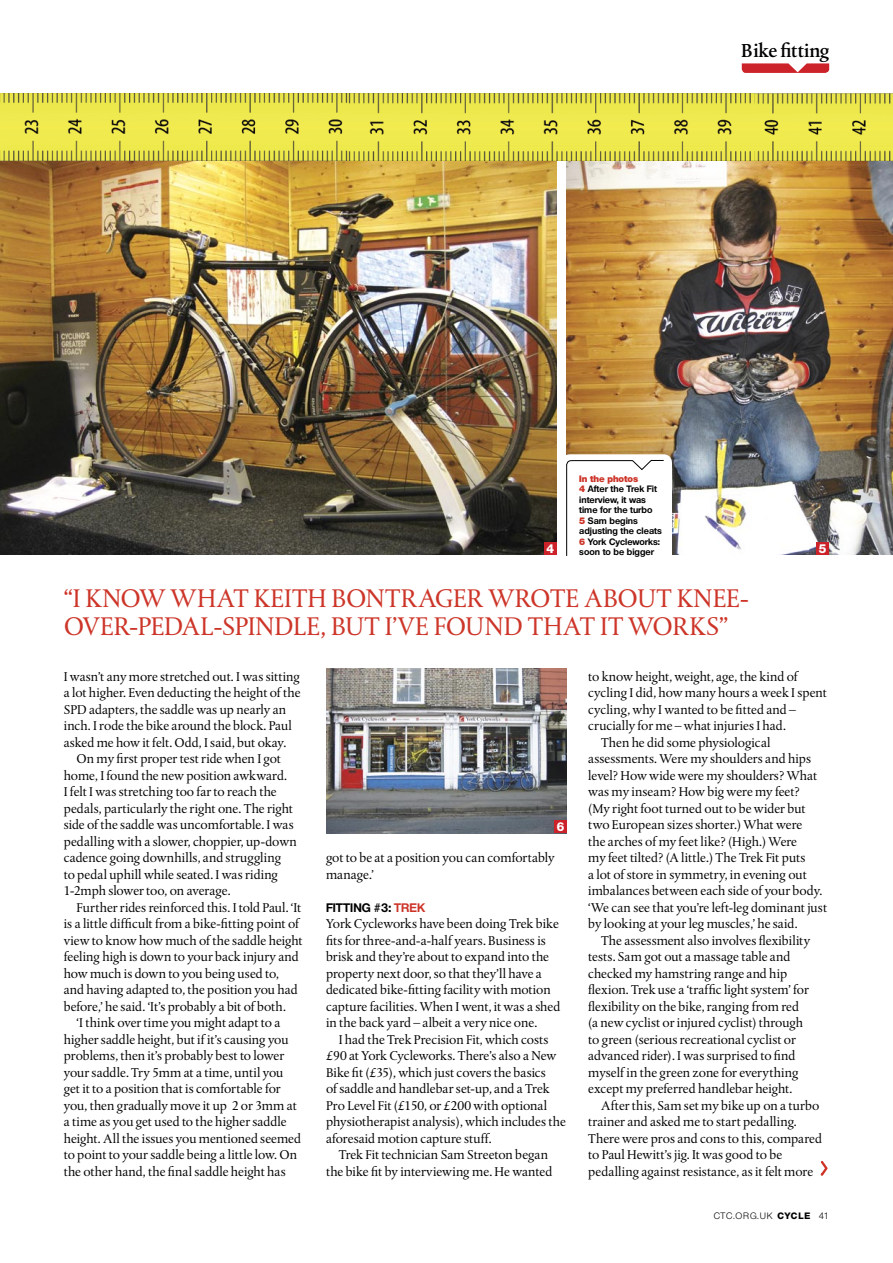
<style>
.page{position:relative;width:893px;height:1263px;background:#fff}
.page>*{position:absolute;margin:0;border:0;box-sizing:border-box;transform-origin:0 0}
.CallOut{font:27px "Albertina";letter-spacing:.015em;color:#cd3529}
.t1{font:500 19.5px "Albertina";letter-spacing:-.005em;color:#000}
._2ndPara{font:13.5px/16.5px "Albertina";letter-spacing:-.005em;color:#000}
.t2{font:700 12px "Olnova";letter-spacing:.005em;color:#000}
.t3{font:800 12px "Olnova";color:#fff}
.Pic_caption{font:700 9px/10.5px "Olnova";color:#000}
.t4{font:9px "Olnova";color:#000}
.s1{font-weight:800;color:#cd3529}
.s2{color:#cd3529}
.s3{font-weight:800}
</style>
<div class="page">
<img style="left:567px;top:160px;width:326px;height:395px">
<img style="left:1px;top:160px;width:555px;height:395px">
<img style="left:0;top:94px;width:754px;height:66px">
<img style="left:754px;top:94px;width:139px;height:66px">
<div style="left:561px;top:454px;width:111px;height:121px;background:#fff;border-radius:9px"></div>
<svg style="left:566px;top:460px;width:98px;height:96px"></svg>
<img style="left:326px;top:669px;width:241px;height:164px">
<svg style="left:742px;top:63px;width:87px;height:10px"></svg>
<div style="left:544px;top:542px;width:12px;height:13px;background:#cc2229"></div>
<div style="left:817px;top:542px;width:12px;height:13px;background:#cc2229"></div>
<div style="left:555px;top:820px;width:12px;height:13px;background:#cc2229"></div>
<svg style="left:820px;top:1161px;width:8px;height:15px"></svg>
<p class="t1" style="left:741px;top:39px;width:90px">Bike fitting</p>
<p class="Pic_caption" style="left:579px;top:473px;width:79px"><span class="s1">In the photos<br>4</span> After the Trek Fit interview, it was time for the turbo</p>
<p class="Pic_caption" style="left:579px;top:515px;width:84px"><span class="s1">5</span> Sam begins adjusting the cleats</p>
<p class="Pic_caption" style="left:579px;top:536px;width:82px"><span class="s1">6</span> York Cycleworks: soon to be bigger</p>
<p class="t3" style="left:546px;top:541px;width:9px">4</p>
<p class="t3" style="left:819px;top:541px;width:9px">5</p>
<p class="CallOut" style="left:64px;top:582px;width:43px">“i know</p>
<p class="CallOut" style="left:171px;top:582px;width:21px">what</p>
<p class="CallOut" style="left:254px;top:582px;width:16px">keith</p>
<p class="CallOut" style="left:332px;top:582px;width:19px">bontra</p>
<p class="CallOut" style="left:435px;top:582px;width:73px">ger wrote</p>
<p class="CallOut" style="left:584px;top:582px;width:19px">abo</p>
<p class="CallOut" style="left:637px;top:582px;width:56px">ut knee</p>
<p class="CallOut" style="left:740px;top:582px;width:10px">-</p>
<p class="CallOut" style="left:64px;top:611px;width:90px">over-pedal</p>
<p class="CallOut" style="left:214px;top:611px;width:24px">-spindle</p>
<p class="CallOut" style="left:321px;top:611px;width:225px">, but I’ve found that</p>
<p class="CallOut" style="left:600px;top:611px;width:48px">it works</p>
<p class="CallOut" style="left:719px;top:611px;width:11px">”</p>
<p class="_2ndPara" style="left:64px;top:668px;width:238px">I wasn’t any more stretched out. I was sitting a lot higher. Even deducting the height of the SPD adapters, the saddle was up nearly an inch. I rode the bike around the block. Paul asked me how it felt. Odd, I said, but okay.</p>
<p class="_2ndPara" style="left:64px;top:751px;width:235px;text-indent:13px">On my first proper test ride when I got home, I found the new position awkward.<br>I felt I was stretching too far to reach the pedals, particularly the right one. The right side of the saddle was uncomfortable. I was pedalling with a slower, choppier, up-down cadence going downhills, and struggling<br>to pedal uphill while seated. I was riding 1-2mph slower too, on average.</p>
<p class="_2ndPara" style="left:64px;top:899px;width:240px;text-indent:13px">Further rides reinforced this. I told Paul. ‘It is a little difficult from a bike-fitting point of view to know how much of the saddle height feeling high is down to your back injury and how much is down to you being used to, and having adapted to, the position you had before,’ he said. ‘It’s probably a bit of both.</p>
<p class="_2ndPara" style="left:64px;top:1015px;width:239px;text-indent:13px">‘I think over time you might adapt to a higher saddle height, but if it’s causing you problems, then it’s probably best to lower your saddle. Try 5mm at a time, until you get it to a position that is comfortable for you, then gradually move it up 2 or 3mm at a time as you get used to the higher saddle height. All the issues you mentioned seemed to point to your saddle being a little low. On the other hand, the final saddle height has</p>
<p class="t3" style="left:557px;top:819px;width:9px">6</p>
<p class="_2ndPara" style="left:326px;top:850px;width:230px">got to be at a position you can comfortably manage.’</p>
<p class="t2" style="left:326px;top:900px;width:101px">Fitting #3: <span class="s2">Trek</span></p>
<p class="_2ndPara" style="left:326px;top:916px;width:236px">York Cycleworks have been doing Trek bike fits for three-and-a-half years. Business is brisk and they’re about to expand into the property next door, so that they’ll have a dedicated bike-fitting facility with motion capture facilities. When I went, it was a shed in the back yard – albeit a very nice one.</p>
<p class="_2ndPara" style="left:326px;top:1031px;width:241px;text-indent:13px">I had the Trek Precision Fit, which costs £90 at York Cycleworks. There’s also a New Bike fit (£35), which just covers the basics<br>of saddle and handlebar set-up, and a Trek Pro Level Fit (£150, or £200 with optional physiotherapist analysis), which includes the aforesaid motion capture stuff.</p>
<p class="_2ndPara" style="left:326px;top:1147px;width:228px;text-indent:13px">Trek Fit technician Sam Streeton began the bike fit by interviewing me. He wanted</p>
<p class="_2ndPara" style="left:588px;top:668px;width:240px">to know height, weight, age, the kind of cycling I did, how many hours a week I spent cycling, why I wanted to be fitted and – crucially for me – what injuries I had.</p>
<p class="_2ndPara" style="left:588px;top:734px;width:240px;text-indent:13px">Then he did some physiological assessments. Were my shoulders and hips level? How wide were my shoulders? What was my inseam? How big were my feet?<br>(My right foot turned out to be wider but two European sizes shorter.) What were<br>the arches of my feet like? (High.) Were<br>my feet tilted? (A little.) The Trek Fit puts<br>a lot of store in symmetry, in evening out imbalances between each side of your body. ‘We can see that you’re left-leg dominant just by looking at your leg muscles,’ he said.</p>
<p class="_2ndPara" style="left:588px;top:932px;width:223px;text-indent:13px">The assessment also involves flexibility tests. Sam got out a massage table and checked my hamstring range and hip flexion. Trek use a ‘traffic light system’ for flexibility on the bike, ranging from red (a new cyclist or injured cyclist) through to green (serious recreational cyclist or advanced rider). I was surprised to find myself in the green zone for everything except my preferred handlebar height.</p>
<p class="_2ndPara" style="left:588px;top:1097px;width:235px;text-indent:13px">After this, Sam set my bike up on a turbo trainer and asked me to start pedalling.<br>There were pros and cons to this, compared to Paul Hewitt’s jig. It was good to be pedalling against resistance, as it felt more</p>
<p class="t4" style="left:714px;top:1210px;width:117px">CTC.ORG.UK <span class="s3">CYCLE</span> 41</p>
</div>
